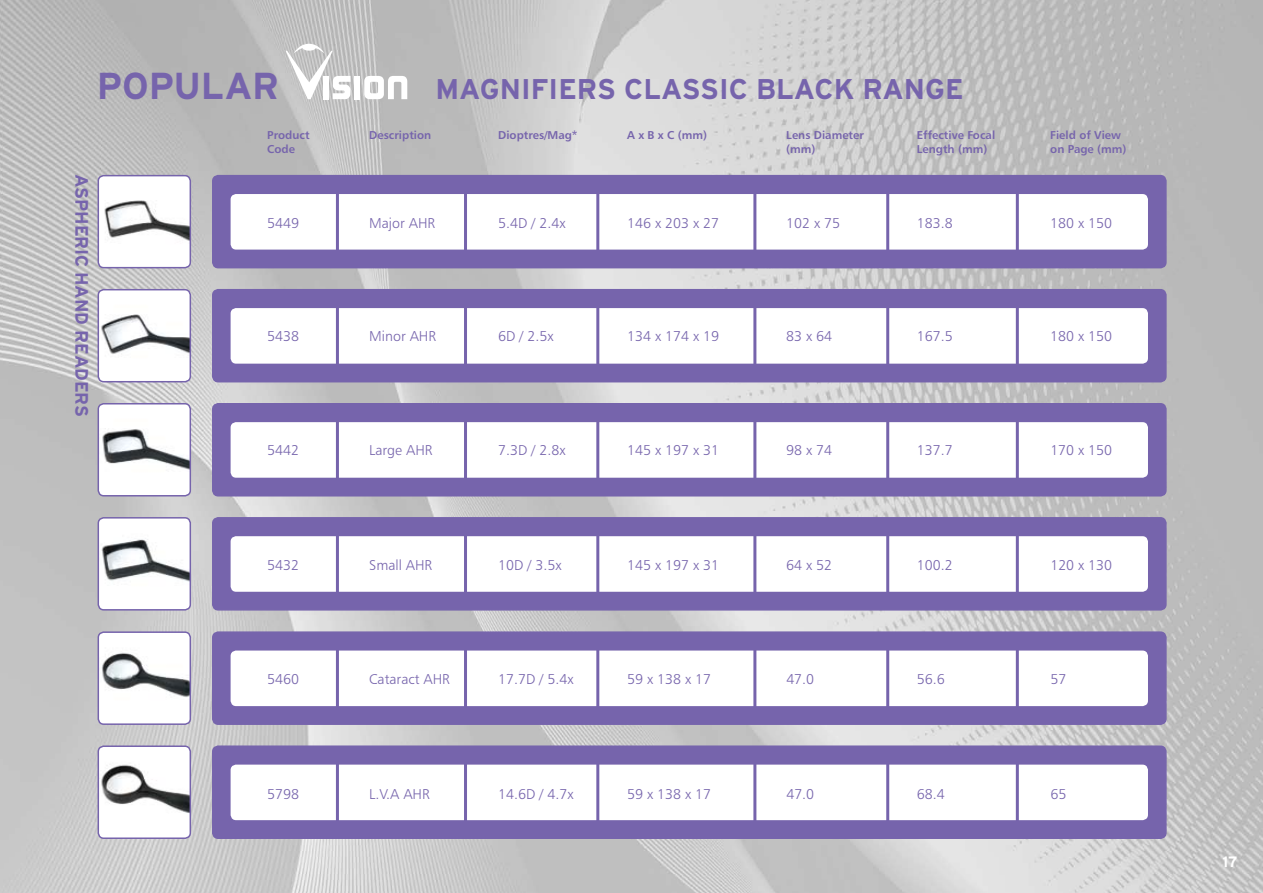
<style>
.page{position:relative;width:1263px;height:893px;background:#fff}
.page>*{position:absolute;margin:0;border:0;box-sizing:border-box;transform-origin:0 0}
.t1{font:700 37.5px "Interstate";letter-spacing:-.005em;color:#7664ac}
.t2{font:700 28.5px "Interstate";color:#7664ac}
.t3{font:700 18px "Interstate";letter-spacing:-.01em;color:#7664ac}
.t4{font:700 15px "Interstate";color:#fff}
.t5{font:14.25px "Humanist 777 BT Light B";color:#7664ac}
.t6{font:11.4px "Humanist 777 BT Bold B";color:#7664ac}
</style>
<div class="page">
<img style="left:0;top:0;width:1263px;height:893px">
<svg style="left:286px;top:44px;width:64px;height:55px"></svg>
<div style="left:354px;top:76px;width:6px;height:23px;background:#fff"></div>
<svg style="left:364px;top:76px;width:43px;height:23px"></svg>
<div style="left:303px;top:45px;width:13px;height:6px;background:#fff;border-radius:50%"></div>
<div style="left:213px;top:176px;width:953px;height:92px;background:#7664ac;border-radius:6px"></div>
<div style="left:212px;top:175px;width:954px;height:93px;border:2px solid #7664ac;border-radius:6px"></div>
<div style="left:231px;top:194px;width:917px;height:56px;background:#fff;border-radius:6px"></div>
<img style="left:98px;top:176px;width:92px;height:92px">
<div style="left:98px;top:175px;width:93px;height:93px;border:2px solid #7664ac;border-radius:6px"></div>
<img style="left:98px;top:290px;width:92px;height:92px">
<div style="left:98px;top:289px;width:93px;height:93px;border:2px solid #7664ac;border-radius:6px"></div>
<div style="left:213px;top:290px;width:953px;height:92px;background:#7664ac;border-radius:6px"></div>
<div style="left:212px;top:289px;width:954px;height:93px;border:2px solid #7664ac;border-radius:6px"></div>
<div style="left:231px;top:308px;width:917px;height:56px;background:#fff;border-radius:6px"></div>
<img style="left:98px;top:404px;width:92px;height:92px">
<div style="left:98px;top:403px;width:93px;height:93px;border:2px solid #7664ac;border-radius:6px"></div>
<div style="left:213px;top:404px;width:953px;height:92px;background:#7664ac;border-radius:6px"></div>
<div style="left:212px;top:403px;width:954px;height:93px;border:2px solid #7664ac;border-radius:6px"></div>
<div style="left:231px;top:422px;width:917px;height:56px;background:#fff;border-radius:6px"></div>
<img style="left:98px;top:518px;width:92px;height:92px">
<div style="left:98px;top:517px;width:93px;height:94px;border:2px solid #7664ac;border-radius:6px"></div>
<div style="left:213px;top:518px;width:953px;height:92px;background:#7664ac;border-radius:6px"></div>
<div style="left:212px;top:517px;width:954px;height:94px;border:2px solid #7664ac;border-radius:6px"></div>
<div style="left:231px;top:536px;width:917px;height:56px;background:#fff;border-radius:6px"></div>
<img style="left:98px;top:632px;width:92px;height:92px">
<div style="left:98px;top:631px;width:93px;height:94px;border:2px solid #7664ac;border-radius:6px"></div>
<div style="left:213px;top:632px;width:953px;height:92px;background:#7664ac;border-radius:6px"></div>
<div style="left:212px;top:631px;width:954px;height:94px;border:2px solid #7664ac;border-radius:6px"></div>
<div style="left:231px;top:651px;width:917px;height:55px;background:#fff;border-radius:6px"></div>
<img style="left:98px;top:746px;width:92px;height:92px">
<div style="left:98px;top:745px;width:93px;height:94px;border:2px solid #7664ac;border-radius:6px"></div>
<div style="left:213px;top:746px;width:953px;height:92px;background:#7664ac;border-radius:6px"></div>
<div style="left:212px;top:745px;width:954px;height:94px;border:2px solid #7664ac;border-radius:6px"></div>
<div style="left:231px;top:765px;width:917px;height:55px;background:#fff;border-radius:6px"></div>
<hr style="left:596px;top:185px;width:3px;height:76px;background:#7664ac">
<hr style="left:753px;top:185px;width:3px;height:76px;background:#7664ac">
<hr style="left:886px;top:185px;width:3px;height:76px;background:#7664ac">
<hr style="left:1016px;top:185px;width:3px;height:76px;background:#7664ac">
<hr style="left:336px;top:183px;width:3px;height:78px;background:#7664ac">
<hr style="left:464px;top:183px;width:3px;height:78px;background:#7664ac">
<hr style="left:596px;top:299px;width:3px;height:76px;background:#7664ac">
<hr style="left:753px;top:299px;width:3px;height:76px;background:#7664ac">
<hr style="left:886px;top:299px;width:3px;height:76px;background:#7664ac">
<hr style="left:1016px;top:299px;width:3px;height:76px;background:#7664ac">
<hr style="left:336px;top:298px;width:3px;height:77px;background:#7664ac">
<hr style="left:464px;top:298px;width:3px;height:77px;background:#7664ac">
<hr style="left:596px;top:413px;width:3px;height:76px;background:#7664ac">
<hr style="left:753px;top:413px;width:3px;height:76px;background:#7664ac">
<hr style="left:886px;top:413px;width:3px;height:76px;background:#7664ac">
<hr style="left:1016px;top:413px;width:3px;height:76px;background:#7664ac">
<hr style="left:336px;top:411px;width:3px;height:78px;background:#7664ac">
<hr style="left:464px;top:411px;width:3px;height:78px;background:#7664ac">
<hr style="left:596px;top:528px;width:3px;height:76px;background:#7664ac">
<hr style="left:753px;top:528px;width:3px;height:76px;background:#7664ac">
<hr style="left:886px;top:528px;width:3px;height:76px;background:#7664ac">
<hr style="left:1016px;top:528px;width:3px;height:76px;background:#7664ac">
<hr style="left:336px;top:526px;width:3px;height:78px;background:#7664ac">
<hr style="left:464px;top:526px;width:3px;height:78px;background:#7664ac">
<hr style="left:596px;top:642px;width:3px;height:76px;background:#7664ac">
<hr style="left:753px;top:642px;width:3px;height:76px;background:#7664ac">
<hr style="left:886px;top:642px;width:3px;height:76px;background:#7664ac">
<hr style="left:1016px;top:642px;width:3px;height:76px;background:#7664ac">
<hr style="left:336px;top:640px;width:3px;height:78px;background:#7664ac">
<hr style="left:464px;top:640px;width:3px;height:78px;background:#7664ac">
<hr style="left:596px;top:757px;width:3px;height:76px;background:#7664ac">
<hr style="left:753px;top:757px;width:3px;height:76px;background:#7664ac">
<hr style="left:886px;top:757px;width:3px;height:76px;background:#7664ac">
<hr style="left:1016px;top:757px;width:3px;height:76px;background:#7664ac">
<hr style="left:336px;top:756px;width:3px;height:77px;background:#7664ac">
<hr style="left:464px;top:756px;width:3px;height:77px;background:#7664ac">
<p class="t3" style="left:92px;top:174px;width:244px;rotate:90deg">ASPH ERIC HAND READERS</p>
<h1 class="t1" style="left:97px;top:65px;width:184px">POPULAR</h1>
<h2 class="t2" style="left:435px;top:73px;width:529px">MAGNIFIERS CLASSIC BLACK RANGE</h2>
<p class="t6" style="left:267px;top:128px;width:44px">Product</p>
<p class="t6" style="left:369px;top:128px;width:64px">Description</p>
<p class="t6" style="left:498px;top:128px;width:81px">Dioptres/Mag*</p>
<p class="t6" style="left:627px;top:128px;width:81px">A x B x C (mm)</p>
<p class="t6" style="left:786px;top:128px;width:79px">Lens Diameter</p>
<p class="t6" style="left:917px;top:128px;width:80px">Effective Focal</p>
<p class="t6" style="left:1050px;top:128px;width:72px">Field of View</p>
<p class="t6" style="left:267px;top:142px;width:29px">Code</p>
<p class="t6" style="left:786px;top:142px;width:31px">(mm)</p>
<p class="t6" style="left:917px;top:142px;width:72px">Length (mm)</p>
<p class="t6" style="left:1050px;top:142px;width:78px">on Page (mm)</p>
<p class="t5" style="left:267px;top:214px;width:33px">5449</p>
<p class="t5" style="left:369px;top:214px;width:68px">Major AHR</p>
<p class="t5" style="left:498px;top:214px;width:69px">5.4D / 2.4x</p>
<p class="t5" style="left:627px;top:214px;width:93px">146 x 203 x 27</p>
<p class="t5" style="left:786px;top:214px;width:55px">102 x 75</p>
<p class="t5" style="left:917px;top:214px;width:37px">183.8</p>
<p class="t5" style="left:1050px;top:214px;width:63px">180 x 150</p>
<p class="t5" style="left:267px;top:327px;width:33px">5438</p>
<p class="t5" style="left:369px;top:327px;width:68px">Minor AHR</p>
<p class="t5" style="left:498px;top:327px;width:57px">6D / 2.5x</p>
<p class="t5" style="left:627px;top:327px;width:93px">134 x 174 x 19</p>
<p class="t5" style="left:786px;top:327px;width:47px">83 x 64</p>
<p class="t5" style="left:917px;top:327px;width:37px">167.5</p>
<p class="t5" style="left:1050px;top:327px;width:63px">180 x 150</p>
<p class="t5" style="left:267px;top:441px;width:33px">5442</p>
<p class="t5" style="left:369px;top:441px;width:65px">Large AHR</p>
<p class="t5" style="left:498px;top:441px;width:69px">7.3D / 2.8x</p>
<p class="t5" style="left:627px;top:441px;width:93px">145 x 197 x 31</p>
<p class="t5" style="left:786px;top:441px;width:47px">98 x 74</p>
<p class="t5" style="left:917px;top:441px;width:37px">137.7</p>
<p class="t5" style="left:1050px;top:441px;width:63px">170 x 150</p>
<p class="t5" style="left:267px;top:557px;width:33px">5432</p>
<p class="t5" style="left:369px;top:557px;width:65px">Small AHR</p>
<p class="t5" style="left:498px;top:557px;width:65px">10D / 3.5x</p>
<p class="t5" style="left:627px;top:557px;width:93px">145 x 197 x 31</p>
<p class="t5" style="left:786px;top:557px;width:47px">64 x 52</p>
<p class="t5" style="left:917px;top:557px;width:37px">100.2</p>
<p class="t5" style="left:1050px;top:557px;width:63px">120 x 130</p>
<p class="t5" style="left:267px;top:670px;width:33px">5460</p>
<p class="t5" style="left:369px;top:670px;width:82px">Cataract AHR</p>
<p class="t5" style="left:498px;top:670px;width:77px">17.7D / 5.4x</p>
<p class="t5" style="left:627px;top:670px;width:85px">59 x 138 x 17</p>
<p class="t5" style="left:786px;top:670px;width:29px">47.0</p>
<p class="t5" style="left:917px;top:670px;width:29px">56.6</p>
<p class="t5" style="left:1050px;top:670px;width:17px">57</p>
<p class="t5" style="left:267px;top:786px;width:33px">5798</p>
<p class="t5" style="left:369px;top:786px;width:62px">L.V.A AHR</p>
<p class="t5" style="left:498px;top:786px;width:77px">14.6D / 4.7x</p>
<p class="t5" style="left:627px;top:786px;width:85px">59 x 138 x 17</p>
<p class="t5" style="left:786px;top:786px;width:29px">47.0</p>
<p class="t5" style="left:917px;top:786px;width:29px">68.4</p>
<p class="t5" style="left:1050px;top:786px;width:17px">65</p>
<p class="t4" style="left:1222px;top:853px;width:17px">17</p>
</div>
